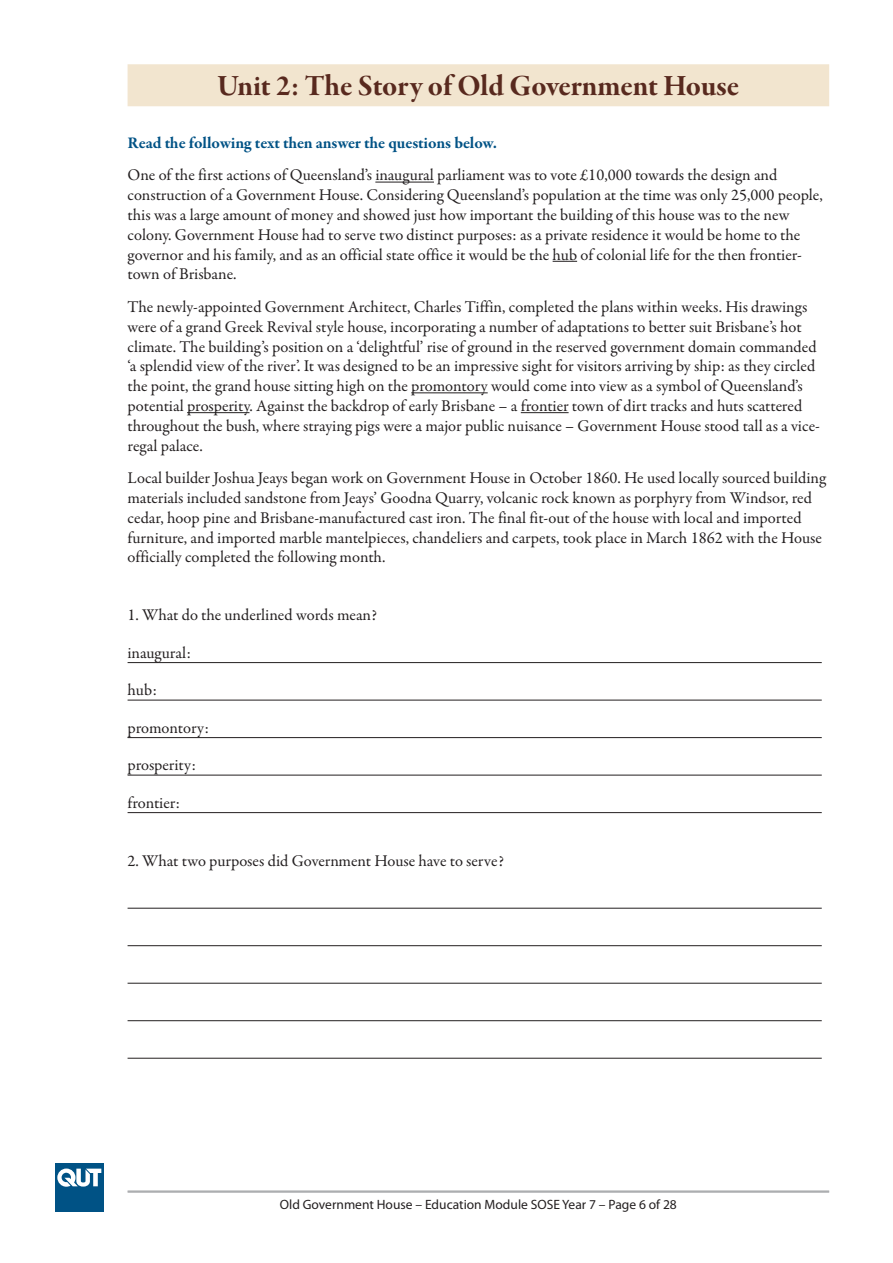
<style>
.page{position:relative;width:893px;height:1263px;background:#fff}
.page>*{position:absolute;margin:0;border:0;box-sizing:border-box;transform-origin:0 0}
.t1{font:30px "Garamond Premr Pro Bd Subh";letter-spacing:-.005em;color:#58291e}
.t2{font:16.5px/19.8px "Garamond Premr Pro";color:#231f20}
.t3{font:700 16.5px "Garamond Premr Pro";letter-spacing:-.005em;color:#005285}
.t4{font:13.5px "Myriad Pro";color:#231f20}
</style>
<div class="page">
<hr style="left:128px;top:1191px;width:701px;height:1px;background:#939598">
<hr style="left:128px;top:1192px;width:701px;height:1px;background:#939598">
<div style="left:55px;top:1164px;width:48px;height:48px;background:#005285"></div>
<svg style="left:57px;top:1168px;width:44px;height:19px"></svg>
<div style="left:128px;top:64px;width:701px;height:42px;background:#f2e5cf"></div>
<hr style="left:375px;top:182px;width:59px;height:1px;background:#231f20">
<svg style="left:553px;top:261px;width:24px;height:1px"></svg>
<hr style="left:411px;top:392px;width:77px;height:1px;background:#231f20">
<hr style="left:187px;top:412px;width:62px;height:1px;background:#231f20">
<hr style="left:521px;top:412px;width:48px;height:1px;background:#231f20">
<hr style="left:128px;top:662px;width:694px;height:1px;background:#231f20">
<hr style="left:128px;top:700px;width:694px;height:1px;background:#231f20">
<hr style="left:128px;top:737px;width:694px;height:1px;background:#231f20">
<hr style="left:128px;top:775px;width:694px;height:1px;background:#231f20">
<hr style="left:128px;top:812px;width:694px;height:1px;background:#231f20">
<hr style="left:128px;top:908px;width:694px;height:1px;background:#231f20">
<hr style="left:128px;top:945px;width:694px;height:1px;background:#231f20">
<hr style="left:128px;top:983px;width:694px;height:1px;background:#231f20">
<hr style="left:128px;top:1020px;width:694px;height:1px;background:#231f20">
<hr style="left:128px;top:1058px;width:694px;height:1px;background:#231f20">
<h1 class="t1" style="left:218px;top:68px;width:523px">Unit 2: The Story of Old Government House</h1>
<p class="t3" style="left:128px;top:133px;width:371px">Read the following text then answer the questions below.</p>
<p class="t2" style="left:128px;top:166px;width:697px">One of the first actions of Queensland’s inaugural parliament was to vote £10,000 towards the design and construction of a Government House. Considering Queensland’s population at the time was only 25,000 people, this was a large amount of money and showed just how important the building of this house was to the new colony. Government House had to serve two distinct purposes: as a private residence it would be home to the governor and his family, and as an official state office it would be the hub of colonial life for the then frontier&shy;town of Brisbane.</p>
<p class="t2" style="left:128px;top:297px;width:694px">The newly-appointed Government Architect, Charles Tiffin, completed the plans within weeks. His drawings were of a grand Greek Revival style house, incorporating a number of adaptations to better suit Brisbane’s hot climate. The building’s position on a ‘delightful’ rise of ground in the reserved government domain commanded ‘a splendid view of the river’. It was designed to be an impressive sight for visitors arriving by ship: as they circled the point, the grand house sitting high on the promontory would come into view as a symbol of Queensland’s potential prosperity. Against the backdrop of early Brisbane – a frontier town of dirt tracks and huts scattered throughout the bush, where straying pigs were a major public nuisance – Government House stood tall as a vice&shy;regal palace.</p>
<p class="t2" style="left:128px;top:468px;width:700px">Local builder Joshua Jeays began work on Government House in October 1860. He used locally sourced building materials included sandstone from Jeays’ Goodna Quarry, volcanic rock known as porphyry from Windsor, red cedar, hoop pine and Brisbane-manufactured cast iron. The final fit-out of the house with local and imported furniture, and imported marble mantelpieces, chandeliers and carpets, took place in March 1862 with the House officially completed the following month.</p>
<p class="t2" style="left:128px;top:606px;width:251px">1. What do the underlined words mean?</p>
<p class="t2" style="left:128px;top:643px;width:65px">inaugural:</p>
<p class="t2" style="left:128px;top:681px;width:31px">hub:</p>
<p class="t2" style="left:128px;top:718px;width:83px">promontory:</p>
<p class="t2" style="left:128px;top:756px;width:70px">prosperity:</p>
<p class="t2" style="left:128px;top:793px;width:54px">frontier:</p>
<p class="t2" style="left:128px;top:851px;width:378px">2. What two purposes did Government House have to serve?</p>
<p class="t4" style="left:280px;top:1196px;width:399px">Old Government House – Education Module SOSE Year 7 – Page 6 of 28</p>
</div>
